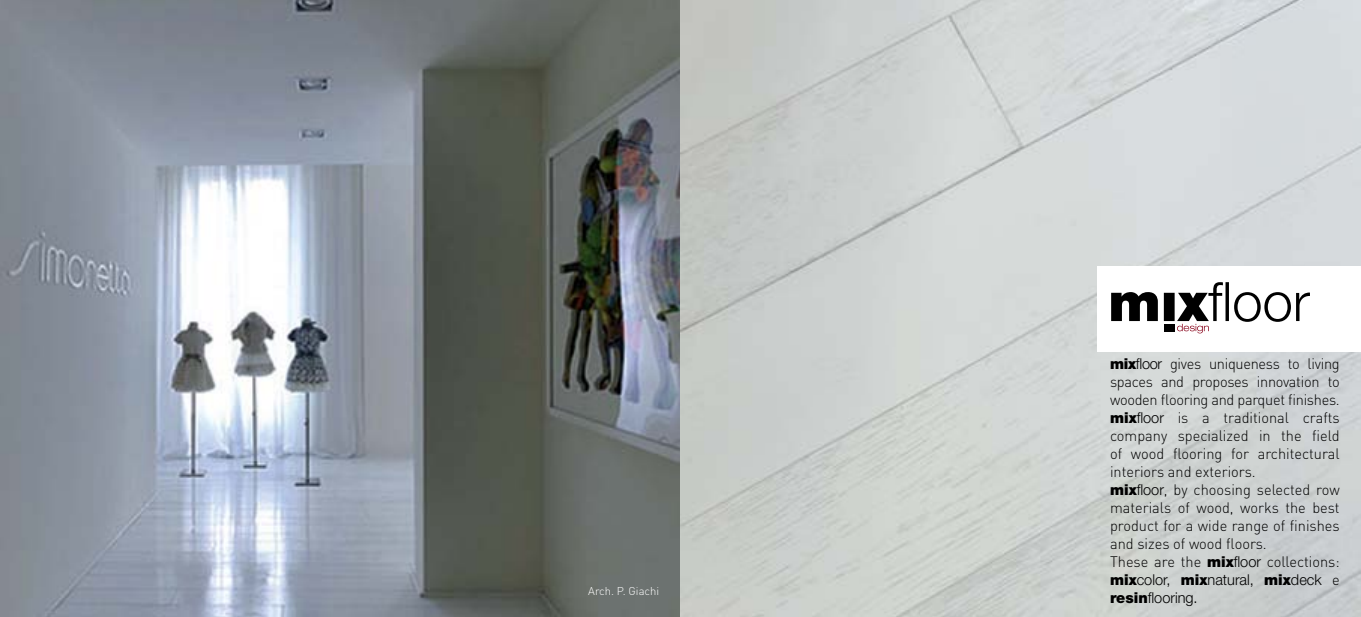
<style>
.page{position:relative;width:1361px;height:617px;background:#fff}
.page>*{position:absolute;margin:0;border:0;box-sizing:border-box;transform-origin:0 0}
.t1{font:300 15px/18px "DIN Pro";color:#000}
.t2{font:300 15px/18px "Helvetica Neue LT Std";color:#000}
.t3{font:300 11.25px "DIN Pro";color:#fff}
.s1{font-family:"Helvetica Neue LT Std";font-weight:900}
.s2{font-family:"Helvetica Neue LT Std"}
.s3{font-weight:900}
.s4{font-family:"DIN Pro"}
</style>
<div class="page">
<img style="left:0;top:0;width:1361px;height:617px">
<div style="left:1097px;top:266px;width:264px;height:85px;background:#fff"></div>
<svg style="left:1111px;top:282px;width:199px;height:51px"></svg>
<div style="left:1163px;top:324px;width:11px;height:7px;background:#000"></div>
<p class="t3" style="left:588px;top:583px;width:72px">Arch. P. Giachi</p>
<p class="t1" style="left:1110px;top:354px;width:231px"><span class="s1">mix</span><span class="s2">floor</span> gives uniqueness to living spaces and proposes innovation to wooden flooring and parquet finishes. <span class="s1">mix</span><span class="s2">floor</span> is a traditional crafts company specialized in the field of wood flooring for architectural interiors and exteriors.<br><span class="s1">mix</span><span class="s2">floor</span>, by choosing selected row materials of wood, works the best product for a wide range of finishes and sizes of wood floors.<br>These are the <span class="s1">mix</span><span class="s2">floor</span> collections:</p>
<p class="t2" style="left:1110px;top:570px;width:231px"><span class="s3">mix</span>color, <span class="s3">mix</span>natural, <span class="s3">mix</span>deck <span class="s4">e </span><span class="s3">resin</span>flooring.</p>
</div>
